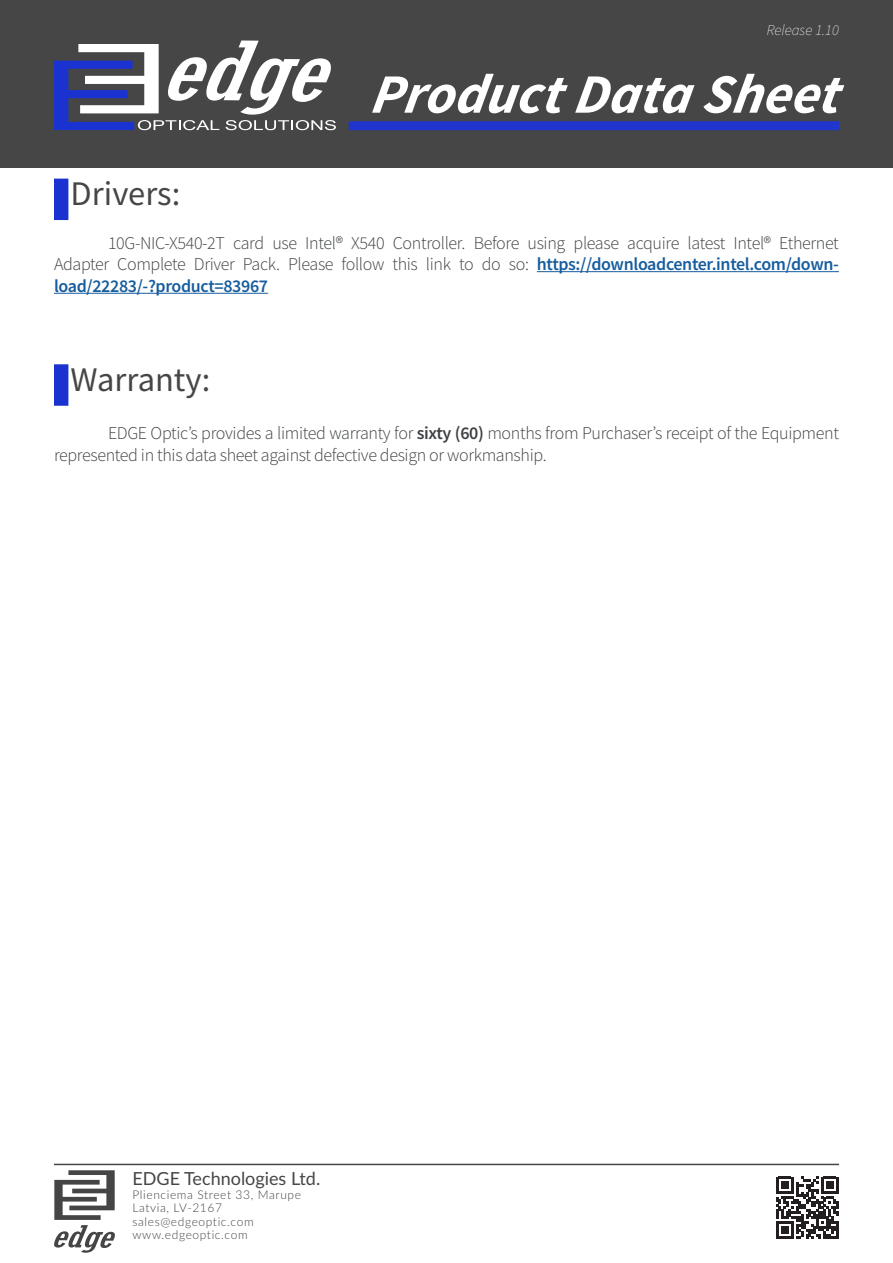
<style>
.page{position:relative;width:893px;height:1263px;background:#fff}
.page>*{position:absolute;margin:0;border:0;box-sizing:border-box;transform-origin:0 0}
.t1{font:italic 700 55.5px "Source Sans Pro";color:#fff}
.t2{font:34.5px "Source Sans Pro";color:#464646}
.t3{font:300 18px/21.6px "Source Sans Pro";letter-spacing:-.02em;color:#3e4143;text-align:justify}
.t4{font:18px "Lato";color:#464646}
.t5{font:italic 200 15px "Source Sans Pro";color:#fff}
.t6{font:300 12px "Lato";letter-spacing:.05em;color:#464646}
.s1{font-weight:600;color:#175d9e}
.s2{font-weight:600}
</style>
<div class="page">
<hr style="left:54px;top:1164px;width:785px;height:1px;background:#464646">
<svg style="left:54px;top:1170px;width:61px;height:83px"></svg>
<svg style="left:776px;top:1177px;width:62px;height:62px"></svg>
<div style="left:0;top:0;width:893px;height:168px;background:#464646"></div>
<svg style="left:54px;top:40px;width:282px;height:90px"></svg>
<div style="left:349px;top:121px;width:490px;height:9px;background:#1f35ce"></div>
<div style="left:54px;top:179px;width:14px;height:41px;background:#1a33d0"></div>
<hr style="left:537px;top:271px;width:302px;height:1px;background:#175d9e">
<hr style="left:54px;top:293px;width:214px;height:1px;background:#175d9e">
<div style="left:54px;top:364px;width:14px;height:42px;background:#1a33d0"></div>
<p class="t5" style="left:767px;top:21px;width:74px">Release 1.10</p>
<p class="t1" style="left:370px;top:57px;width:482px">ProductData Sheet</p>
<p class="t2" style="left:71px;top:172px;width:111px">Drivers:</p>
<p class="t3" style="left:54px;top:232px;width:786px;text-indent:54px">10G-NIC-X540-2T card use Intel® X540 Controller. Before using please acquire latest Intel® Ethernet Adapter Complete Driver Pack. Please follow this link to do so: <span class="s1">https://downloadcenter.intel.com/down&shy;load/22283/-?product=83967</span></p>
<p class="t2" style="left:71px;top:357px;width:141px">Warranty:</p>
<p class="t3" style="left:54px;top:422px;width:786px;text-indent:54px">EDGE Optic’s provides a limited warranty for <span class="s2">sixty (60)</span> months from Purchaser’s receipt of the Equipment represented in this data sheet against defective design or workmanship.</p>
<p class="t4" style="left:132px;top:1166px;width:189px">EDGE Technologies Ltd.</p>
<p class="t6" style="left:132px;top:1186px;width:170px">Plienciema Street 33, Marupe</p>
<p class="t6" style="left:132px;top:1200px;width:91px">Latvia, LV-2167</p>
<p class="t6" style="left:132px;top:1213px;width:123px">sales@edgeoptic.com</p>
<p class="t6" style="left:132px;top:1227px;width:117px">www.edgeoptic.com</p>
</div>
